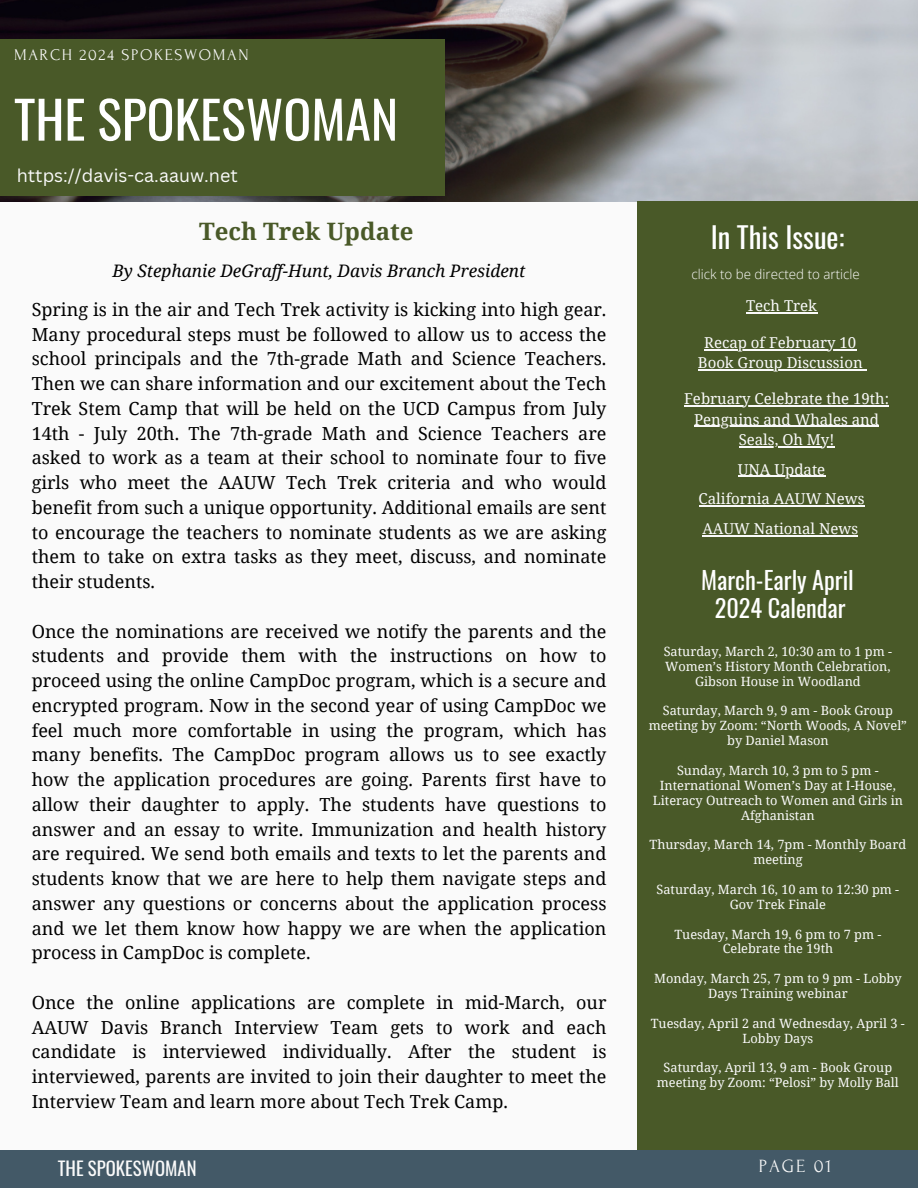
<style>
.page{position:relative;width:918px;height:1188px;background:#fafafa}
.page>*{position:absolute;margin:0;border:0;box-sizing:border-box;transform-origin:0 0}
.t1{font:51.75px "Oswald";color:#fff}
.t2{font:28.65px "Oswald";color:#fff}
.t3{font:24.15px/28.2px "Oswald";color:#fff;text-align:center}
.t4{font:700 24px "Noto Serif";color:#495928}
.t5{font:18.75px "Oswald";color:#fafafa}
.t6{font:18.6px "Forum";letter-spacing:.1em;color:#fafafa}
.t7{font:18px/24.8px "Noto Serif";color:#000;text-align:justify}
.t8{font:18px "Canva Sans";color:#fafafa}
.t9{font:italic 17.25px "Noto Serif";color:#000}
.t10{font:16.35px "Forum";letter-spacing:.1em;color:#fafafa}
.t11{font:15px/20.2px "Noto Serif";color:#fafafa;text-align:center}
.t12{font:300 13.35px "Open Sans";color:#fff}
.t13{font:12.75px/14.9px "Noto Serif";color:#fafafa;text-align:center}
</style>
<div class="page">
<img style="left:0;top:0;width:918px;height:201px">
<div style="left:0;top:40px;width:445px;height:156px;background:#495928"></div>
<div style="left:637px;top:201px;width:281px;height:955px;background:#495928"></div>
<div style="left:0;top:1150px;width:918px;height:38px;background:#435967"></div>
<hr style="left:746px;top:313px;width:71px;height:1px;background:#fafafa">
<hr style="left:738px;top:476px;width:87px;height:1px;background:#fafafa">
<hr style="left:704px;top:349px;width:152px;height:1px;background:#fafafa">
<hr style="left:698px;top:369px;width:165px;height:1px;background:#fafafa">
<hr style="left:702px;top:535px;width:156px;height:1px;background:#fafafa">
<hr style="left:684px;top:406px;width:205px;height:1px;background:#fafafa">
<hr style="left:694px;top:426px;width:185px;height:1px;background:#fafafa">
<hr style="left:739px;top:446px;width:95px;height:1px;background:#fafafa">
<hr style="left:699px;top:505px;width:165px;height:1px;background:#fafafa">
<h1 class="t10" style="left:14px;top:46px;width:236px">MARCH 2024 SPOKESWOMAN</h1>
<p class="t1" style="left:14px;top:79px;width:386px">THE SPOKESWOMAN</p>
<p class="t8" style="left:17px;top:162px;width:223px">https://davis-ca.aauw.net</p>
<p class="t4" style="left:199px;top:215px;width:216px">Tech Trek Update</p>
<p class="t9" style="left:113px;top:258px;width:415px">By Stephanie DeGraff-Hunt, Davis Branch President</p>
<p class="t12" style="left:691px;top:264px;width:170px">click to be directed to article</p>
<p class="t11" style="left:746px;top:296px;width:73px">Tech Trek</p>
<p class="t2" style="left:711px;top:214px;width:135px">In This Issue:</p>
<h6 class="t7" style="left:32px;top:297px;width:576px">Spring is in the air and Tech Trek activity is kicking into high gear.<br>Many procedural steps must be followed to allow us to access the school principals and the 7th-grade Math and Science Teachers.<br>Then we can share information and our excitement about the Tech Trek Stem Camp that will be held on the UCD Campus from July 14th - July 20th. The 7th-grade Math and Science Teachers are asked to work as a team at their school to nominate four to five girls who meet the AAUW Tech Trek criteria and who would benefit from such a unique opportunity. Additional emails are sent to encourage the teachers to nominate students as we are asking them to take on extra tasks as they meet, discuss, and nominate their students.</h6>
<h2 class="t7" style="left:32px;top:618px;width:576px">Once the nominations are received we notify the parents and the students and provide them with the instructions on how to proceed using the online CampDoc program, which is a secure and encrypted program. Now in the second year of using CampDoc we feel much more comfortable in using the program, which has many benefits. The CampDoc program allows us to see exactly how the application procedures are going. Parents first have to allow their daughter to apply. The students have questions to answer and an essay to write. Immunization and health history are required. We send both emails and texts to let the parents and students know that we are here to help them navigate steps and answer any questions or concerns about the application process and we let them know how happy we are when the application process in CampDoc is complete.</h2>
<p class="t7" style="left:32px;top:990px;width:576px">Once the online applications are complete in mid-March, our AAUW Davis Branch Interview Team gets to work and each candidate is interviewed individually. After the student is interviewed, parents are invited to join their daughter to meet the Interview Team and learn more about Tech Trek Camp.</p>
<h6 class="t11" style="left:704px;top:332px;width:154px">Recap of February 10</h6>
<h6 class="t11" style="left:698px;top:352px;width:166px">Book Group Discussion</h6>
<h5 class="t11" style="left:684px;top:389px;width:206px">February Celebrate the 19th:</h5>
<h5 class="t11" style="left:694px;top:409px;width:186px">Penguins and Whales and<br>Seals, Oh My!</h5>
<h6 class="t11" style="left:738px;top:459px;width:89px">UNA Update</h6>
<p class="t11" style="left:699px;top:488px;width:167px">California AAUW News</p>
<h4 class="t11" style="left:702px;top:518px;width:157px">AAUW National News</h4>
<p class="t3" style="left:701px;top:564px;width:154px">March-Early April<br>2024 Calendar</p>
<p class="t13" style="left:664px;top:644px;width:230px">Saturday, March 2, 10:30 am to 1 pm -<br>Women’s History Month Celebration,<br>Gibson House in Woodland</p>
<p class="t13" style="left:649px;top:703px;width:260px">Saturday, March 9, 9 am - Book Group meeting by Zoom: “North Woods, A Novel” by Daniel Mason</p>
<p class="t13" style="left:653px;top:763px;width:252px">Sunday, March 10, 3 pm to 5 pm -<br>International Women’s Day at I-House,<br>Literacy Outreach to Women and Girls in<br>Afghanistan</p>
<p class="t13" style="left:650px;top:837px;width:258px">Thursday, March 14, 7pm - Monthly Board meeting</p>
<p class="t13" style="left:657px;top:882px;width:244px">Saturday, March 16, 10 am to 12:30 pm -<br>Gov Trek Finale</p>
<p class="t13" style="left:674px;top:926px;width:208px">Tuesday, March 19, 6 pm to 7 pm -<br>Celebrate the 19th</p>
<p class="t13" style="left:654px;top:971px;width:249px">Monday, March 25, 7 pm to 9 pm - Lobby<br>Days Training webinar</p>
<p class="t13" style="left:651px;top:1015px;width:256px">Tuesday, April 2 and Wednesday, April 3 -<br>Lobby Days</p>
<h3 class="t13" style="left:657px;top:1060px;width:243px">Saturday, April 13, 9 am - Book Group meeting by Zoom: “Pelosi” by Molly Ball</h3>
<p class="t5" style="left:58px;top:1154px;width:140px">THE SPOKESWOMAN</p>
<p class="t6" style="left:759px;top:1156px;width:74px">PAGE 01</p>
</div>
